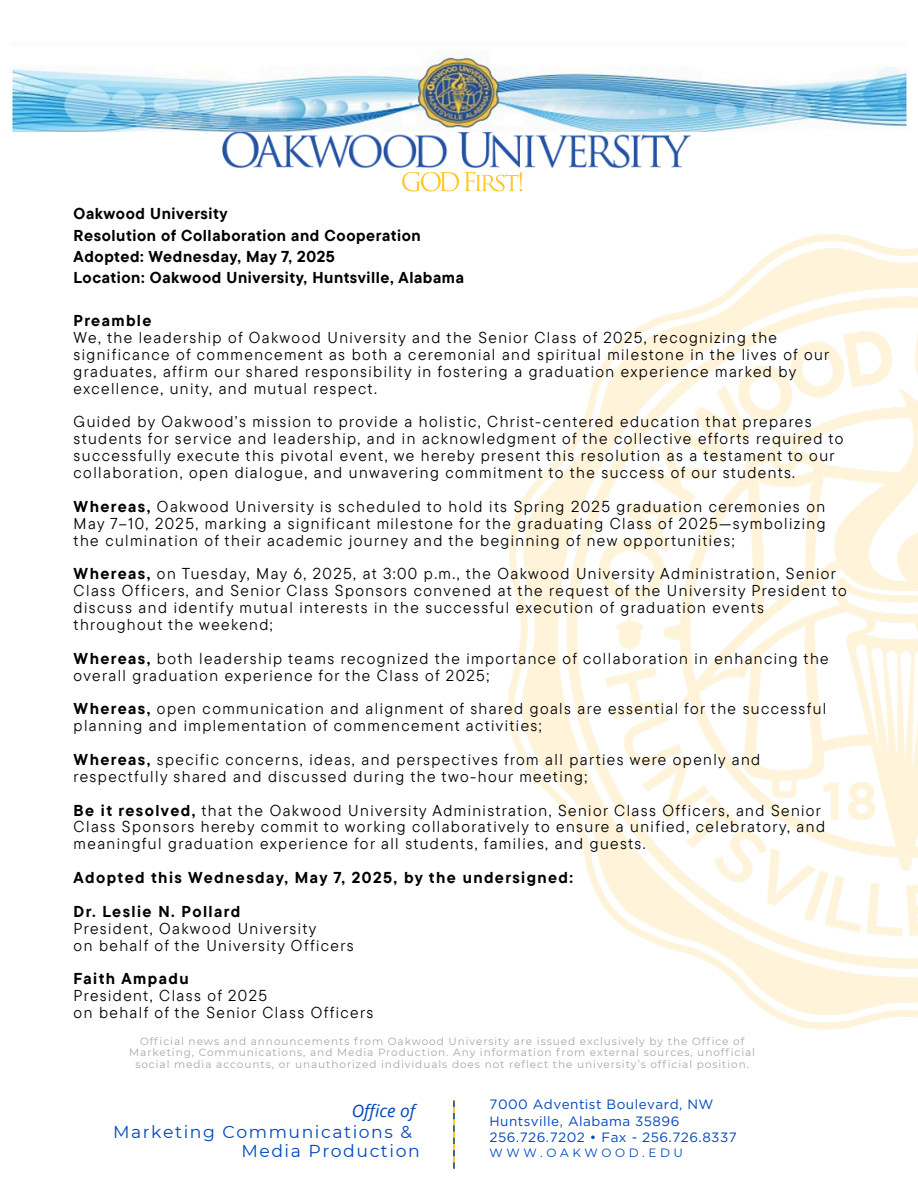
<style>
.page{position:relative;width:918px;height:1188px;background:#fff}
.page>*{position:absolute;margin:0;border:0;box-sizing:border-box;transform-origin:0 0}
.t1{font:17.25px/20.2px "Montserrat";letter-spacing:.09em;color:#0047bb;text-align:right}
.t2{font:15.75px/16.8px "TT Commons Pro";letter-spacing:.09em;color:#000}
.t3{font:700 15.75px/21.3px "TT Commons Pro";letter-spacing:.035em;color:#000}
.t4{font:700 15.75px "TT Commons Pro";letter-spacing:.09em;color:#000}
.t5{font:13.5px/16.8px "Gotham";letter-spacing:.035em;color:#0047bb}
.t6{font:12px "Montserrat";letter-spacing:.3em;color:#0047bb}
.t7{font:10.5px/11.4px "Montserrat";letter-spacing:.09em;color:#a6a6a6;text-align:center}
.s1{font-weight:700}
.s2{font-family:"Open Sans";font-style:italic}
</style>
<div class="page">
<svg style="left:453px;top:1101px;width:2px;height:68px"></svg>
<img style="left:222px;top:132px;width:469px;height:50px">
<img style="left:12px;top:52px;width:895px;height:80px">
<svg style="left:402px;top:172px;width:79px;height:20px"></svg>
<img style="left:507px;top:234px;width:411px;height:796px">
<h2 class="t3" style="left:74px;top:203px;width:392px">Oakwood University<br>Resolution of Collaboration and Cooperation Adopted: Wednesday, May 7, 2025<br>Location: Oakwood University, Huntsville, Alabama</h2>
<h2 class="t2" style="left:74px;top:312px;width:757px"><span class="s1">Preamble<br></span>We, the leadership of Oakwood University and the Senior Class of 2025, recognizing the significance of commencement as both a ceremonial and spiritual milestone in the lives of our graduates, affirm our shared responsibility in fostering a graduation experience marked by excellence, unity, and mutual respect.</h2>
<h2 class="t2" style="left:74px;top:413px;width:771px">Guided by Oakwood’s mission to provide a holistic, Christ-centered education that prepares students for service and leadership, and in acknowledgment of the collective efforts required to successfully execute this pivotal event, we hereby present this resolution as a testament to our collaboration, open dialogue, and unwavering commitment to the success of our students.</h2>
<h2 class="t2" style="left:74px;top:498px;width:753px;text-align:justify"><span class="s1">Whereas,</span> Oakwood University is scheduled to hold its Spring 2025 graduation ceremonies on May 7–10, 2025, marking a significant milestone for the graduating Class of 2025—symbolizing the culmination of their academic journey and the beginning of new opportunities;</h2>
<h1 class="t2" style="left:74px;top:565px;width:775px"><span class="s1">Whereas,</span> on Tuesday, May 6, 2025, at 3:00 p.m., the Oakwood University Administration, Senior Class Officers, and Senior Class Sponsors convened at the request of the University President to discuss and identify mutual interests in the successful execution of graduation events throughout the weekend;</h1>
<h2 class="t2" style="left:74px;top:649px;width:757px"><span class="s1">Whereas,</span> both leadership teams recognized the importance of collaboration in enhancing the overall graduation experience for the Class of 2025;</h2>
<h2 class="t2" style="left:74px;top:700px;width:754px"><span class="s1">Whereas,</span> open communication and alignment of shared goals are essential for the successful planning and implementation of commencement activities;</h2>
<p class="t2" style="left:74px;top:751px;width:688px"><span class="s1">Whereas,</span> specific concerns, ideas, and perspectives from all parties were openly and respectfully shared and discussed during the two-hour meeting;</p>
<p class="t2" style="left:74px;top:801px;width:753px"><span class="s1">Be it resolved,</span> that the Oakwood University Administration, Senior Class Officers, and Senior<br>Class Sponsors hereby commit to working collaboratively to ensure a unified, celebratory, and meaningful graduation experience for all students, families, and guests.</p>
<h2 class="t4" style="left:74px;top:867px;width:501px">Adopted this Wednesday, May 7, 2025, by the undersigned:</h2>
<h2 class="t2" style="left:74px;top:903px;width:281px"><span class="s1">Dr. Leslie N. Pollard<br></span>President, Oakwood University<br>on behalf of the University Officers</h2>
<h3 class="t2" style="left:74px;top:970px;width:301px"><span class="s1">Faith Ampadu<br></span>President, Class of 2025<br>on behalf of the Senior Class Officers</h3>
<h2 class="t7" style="left:129px;top:1035px;width:627px">Official news and announcements from Oakwood University are issued exclusively by the Office of<br>Marketing, Communications, and Media Production. Any information from external sources, unofficial social media accounts, or unauthorized individuals does not reflect the university’s official position.</h2>
<h1 class="t1" style="left:113px;top:1101px;width:304px"><span class="s2">Office of<br></span>Marketing Communications &amp;</h1>
<h2 class="t1" style="left:241px;top:1141px;width:180px">Media Production</h2>
<h2 class="t5" style="left:490px;top:1095px;width:249px">7000 Adventist Boulevard, NW<br>Huntsville, Alabama 35896<br>256.726.7202 • Fax - 256.726.8337</h2>
<h2 class="t6" style="left:490px;top:1146px;width:195px">WWW.OAKWOOD.EDU</h2>
</div>
